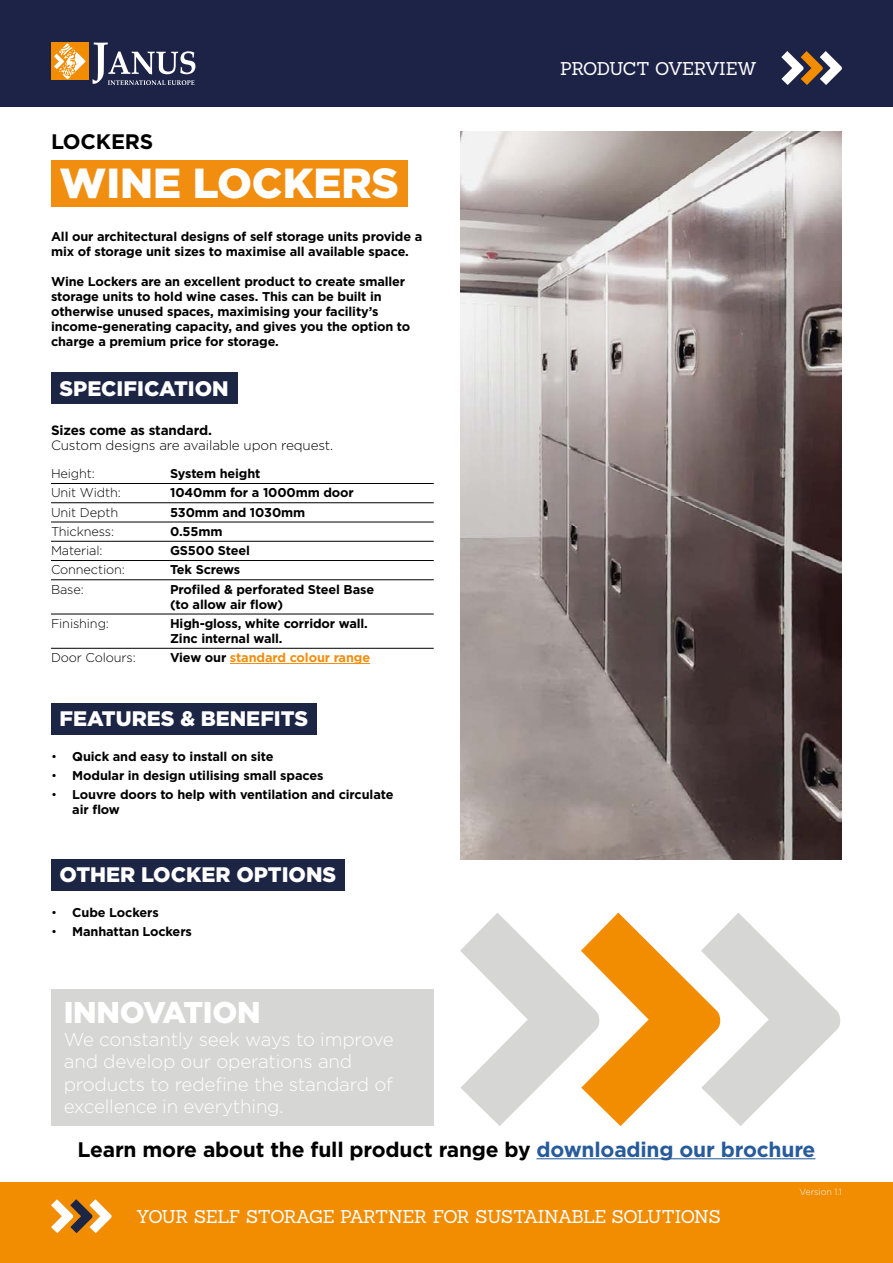
<style>
.page{position:relative;width:893px;height:1263px;background:#fff}
.page>*{position:absolute;margin:0;border:0;box-sizing:border-box;transform-origin:0 0}
.t1{font:900 42px "Gotham";color:#fff}
.t2{font:900 30px "Gotham";letter-spacing:-.01em;color:#fff}
.t3{font:700 21px "Gotham";letter-spacing:-.01em;color:#000}
.t4{font:900 21px "Gotham";color:#fff}
.t5{font:300 18.75px/22.5px "Gotham";letter-spacing:-.01em;color:#fff}
.t6{font:18px "Sanchez";letter-spacing:-.045em;color:#fff}
.t7{font:300 13.5px/15px "Gotham";letter-spacing:-.01em;color:#000}
.Paragraph_Style_1{font:700 12.75px/15px "Gotham";letter-spacing:-.01em;color:#000}
.Paragraph_Style_1-2{font:300 12.75px "Gotham";letter-spacing:-.01em;color:#000}
.t8{font:700 12.75px "Gotham";letter-spacing:-.01em;color:#f28e0f}
.t9{font:300 9px "Gotham";letter-spacing:-.01em;color:#fff}
.s1{font-weight:700}
.s2{color:#000}
.s3{font-weight:300}
.s4{color:#275b9b}
</style>
<div class="page">
<div style="left:0;top:0;width:893px;height:106px;background:#1d2347"></div>
<div style="left:51px;top:43px;width:37px;height:37px;background:#f28c00"></div>
<svg style="left:54px;top:43px;width:31px;height:36px"></svg>
<svg style="left:92px;top:43px;width:103px;height:42px"></svg>
<svg style="left:781px;top:51px;width:61px;height:34px"></svg>
<div style="left:0;top:1182px;width:893px;height:81px;background:#f28c00"></div>
<svg style="left:51px;top:1199px;width:61px;height:34px"></svg>
<div style="left:51px;top:160px;width:356px;height:46px;background:#f28e0f"></div>
<div style="left:51px;top:703px;width:266px;height:32px;background:#1d2545"></div>
<img style="left:460px;top:132px;width:381px;height:727px">
<hr style="left:536px;top:1158px;width:279px;height:1px;background:#275b9b">
<svg style="left:460px;top:912px;width:381px;height:214px"></svg>
<hr style="left:51px;top:483px;width:383px;height:1px;background:#000">
<hr style="left:51px;top:502px;width:383px;height:1px;background:#000">
<hr style="left:51px;top:522px;width:383px;height:1px;background:#000">
<hr style="left:51px;top:541px;width:383px;height:1px;background:#000">
<hr style="left:51px;top:560px;width:383px;height:1px;background:#000">
<hr style="left:51px;top:579px;width:383px;height:1px;background:#000">
<hr style="left:51px;top:614px;width:383px;height:1px;background:#000">
<hr style="left:51px;top:648px;width:383px;height:1px;background:#000">
<hr style="left:230px;top:663px;width:140px;height:1px;background:#f28e0f">
<div style="left:51px;top:372px;width:186px;height:32px;background:#1d2545"></div>
<div style="left:51px;top:859px;width:294px;height:32px;background:#1d2545"></div>
<div style="left:51px;top:989px;width:383px;height:137px;background:#d6d7d5"></div>
<p class="t3" style="left:51px;top:127px;width:104px">LOCKERS</p>
<p class="t1" style="left:60px;top:154px;width:341px">WINE LOCKERS</p>
<p class="Paragraph_Style_1" style="left:51px;top:229px;width:373px">All our architectural designs of self storage units provide a mix of storage unit sizes to maximise all available space.</p>
<p class="Paragraph_Style_1" style="left:51px;top:274px;width:356px">Wine Lockers are an excellent product to create smaller</p>
<p class="Paragraph_Style_1" style="left:51px;top:289px;width:361px">storage units to hold wine cases. This can be built in otherwise unused spaces, maximising your facility’s income‑generating capacity, and gives you the option to charge a premium price for storage.</p>
<p class="t4" style="left:60px;top:374px;width:171px">SPECIFICATION</p>
<p class="t7" style="left:51px;top:422px;width:284px"><span class="s1">Sizes come as standard.<br></span>Custom designs are available upon request.</p>
<p class="Paragraph_Style_1-2" style="left:51px;top:466px;width:45px">Height:</p>
<p class="Paragraph_Style_1" style="left:170px;top:466px;width:92px">System height</p>
<p class="Paragraph_Style_1-2" style="left:51px;top:485px;width:71px">Unit Width:</p>
<p class="Paragraph_Style_1" style="left:170px;top:485px;width:185px">1040mm for a 1000mm door</p>
<p class="Paragraph_Style_1-2" style="left:51px;top:504px;width:69px">Unit Depth</p>
<p class="Paragraph_Style_1" style="left:170px;top:505px;width:137px">530mm and 1030mm</p>
<p class="Paragraph_Style_1-2" style="left:51px;top:523px;width:65px">Thickness:</p>
<p class="Paragraph_Style_1" style="left:170px;top:524px;width:54px">0.55mm</p>
<p class="Paragraph_Style_1-2" style="left:51px;top:543px;width:53px">Material:</p>
<p class="Paragraph_Style_1" style="left:170px;top:543px;width:82px">GS500 Steel</p>
<p class="Paragraph_Style_1-2" style="left:51px;top:562px;width:75px">Connection:</p>
<p class="Paragraph_Style_1" style="left:170px;top:562px;width:72px">Tek Screws</p>
<p class="Paragraph_Style_1-2" style="left:51px;top:581px;width:34px">Base:</p>
<p class="Paragraph_Style_1" style="left:170px;top:582px;width:206px">Profiled &amp; perforated Steel Base (to allow air flow)</p>
<p class="Paragraph_Style_1-2" style="left:51px;top:615px;width:59px">Finishing:</p>
<p class="Paragraph_Style_1" style="left:170px;top:616px;width:199px">High-gloss, white corridor wall.<br>Zinc internal wall.</p>
<p class="Paragraph_Style_1-2" style="left:51px;top:650px;width:86px">Door Colours:</p>
<p class="t8" style="left:170px;top:649px;width:202px"><span class="s2">View our</span> standard colour range</p>
<p class="t4" style="left:60px;top:704px;width:250px">FEATURES &amp; BENEFITS</p>
<p class="Paragraph_Style_1" style="left:51px;top:748px;width:224px"><span class="s3">•</span> Quick and easy to install on site</p>
<p class="Paragraph_Style_1" style="left:51px;top:768px;width:274px"><span class="s3">•</span> Modular in design utilising small spaces</p>
<p class="Paragraph_Style_1" style="left:72px;top:787px;width:323px;text-indent:-21px"><span class="s3">•</span> Louvre doors to help with ventilation and circulate air flow</p>
<p class="t4" style="left:60px;top:860px;width:278px">OTHER LOCKER OPTIONS</p>
<p class="Paragraph_Style_1" style="left:51px;top:905px;width:109px"><span class="s3">•</span> Cube Lockers</p>
<p class="Paragraph_Style_1" style="left:51px;top:924px;width:142px"><span class="s3">•</span> Manhattan Lockers</p>
<p class="t2" style="left:64px;top:992px;width:198px">INNOVATION</p>
<p class="t5" style="left:64px;top:1027px;width:332px">We constantly seek ways to improve and develop our operations and products to redefine the standard of excellence in everything.</p>
<p class="t6" style="left:560px;top:57px;width:198px">PRODUCT OVERVIEW</p>
<p class="t3" style="left:78px;top:1135px;width:739px">Learn more about the full product range by <span class="s4">downloading our brochure</span></p>
<p class="t6" style="left:136px;top:1205px;width:586px">YOUR SELF STORAGE PARTNER FOR SUSTAINABLE SOLUTIONS</p>
<p class="t9" style="left:799px;top:1186px;width:44px">Version 1.1</p>
</div>
